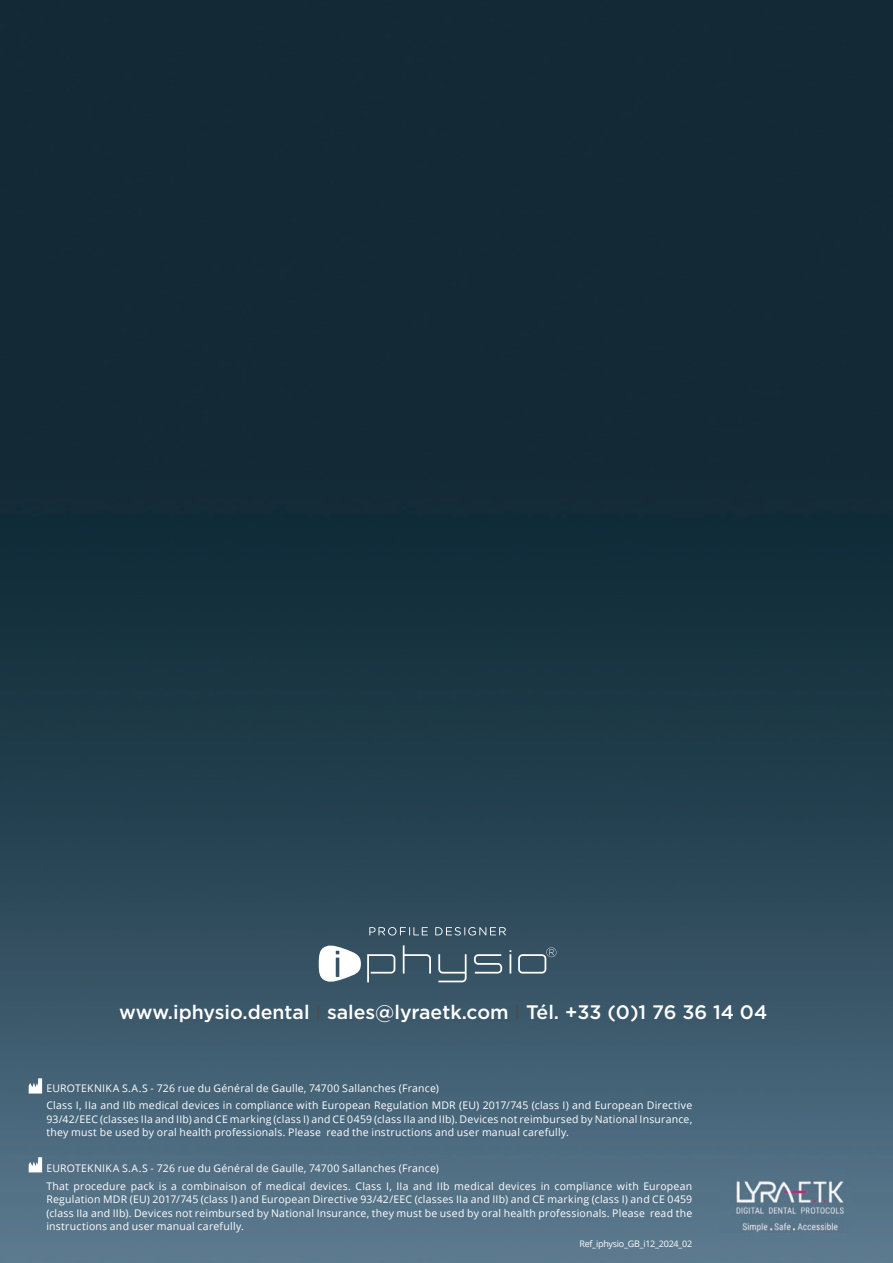
<style>
.page{position:relative;width:893px;height:1263px;background:#fff}
.page>*{position:absolute;margin:0;border:0;box-sizing:border-box;transform-origin:0 0}
.t1{font:500 19.5px "Gotham";color:#fff}
.t2{font:10.5px/13.5px "Open Sans";letter-spacing:.02em;color:#fff}
.t3{font:9px "Open Sans";letter-spacing:-.03em;color:#fff}
.s1{font-weight:400;color:#4b4c4d}
</style>
<div class="page">
<img style="left:0;top:0;width:893px;height:1263px">
<svg style="left:319px;top:927px;width:237px;height:56px;background:#576e7c"></svg>
<img style="left:720px;top:1169px;width:130px;height:68px">
<svg style="left:29px;top:1157px;width:13px;height:15px"></svg>
<svg style="left:29px;top:1078px;width:13px;height:15px"></svg>
<h1 class="t1" style="left:119px;top:999px;width:649px">www.iphysio.dental <span class="s1">I</span> sales@lyraetk.com <span class="s1">I</span> Tél. +33 (0)1 76 36 14 04</h1>
<p class="t2" style="left:46px;top:1079px;width:647px;line-height:17.7px">EUROTEKNIKA S.A.S - 726 rue du Général de Gaulle, 74700 Sallanches (France)<br>Class I, IIa and IIb medical devices in compliance with European Regulation MDR (EU) 2017/745 (class I) and European Directive</p>
<p class="t2" style="left:46px;top:1112px;width:647px">93/42/EEC (classes IIa and IIb) and CE marking (class I) and CE 0459 (class IIa and IIb). Devices not reimbursed by National Insurance, they must be used by oral health professionals. Please read the instructions and user manual carefully.</p>
<p class="t2" style="left:46px;top:1159px;width:647px;line-height:17.7px">EUROTEKNIKA S.A.S - 726 rue du Général de Gaulle, 74700 Sallanches (France)<br>That procedure pack is a combinaison of medical devices. Class I, IIa and IIb medical devices in compliance with European</p>
<p class="t2" style="left:46px;top:1192px;width:647px;text-align:justify">Regulation MDR (EU) 2017/745 (class I) and European Directive 93/42/EEC (classes IIa and IIb) and CE marking (class I) and CE 0459 (class IIa and IIb). Devices not reimbursed by National Insurance, they must be used by oral health professionals. Please read the instructions and user manual carefully.</p>
<p class="t3" style="left:579px;top:1237px;width:114px">Ref_iphysio_GB_i12_2024_02</p>
</div>
